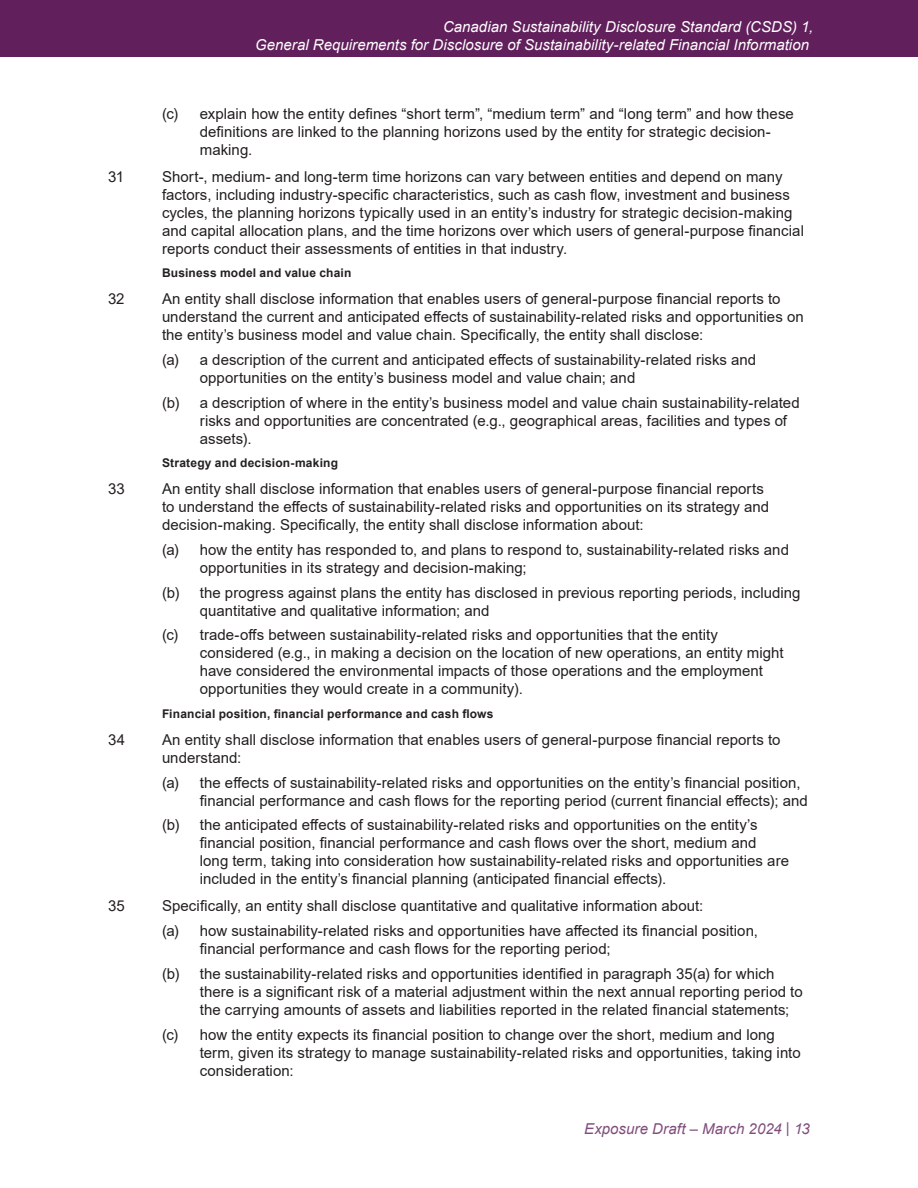
<style>
.page{position:relative;width:918px;height:1188px;background:#fff}
.page>*{position:absolute;margin:0;border:0;box-sizing:border-box;transform-origin:0 0}
.t1{font:15px/18px "Arial";letter-spacing:.005em;color:#231f20}
.t2{font:italic 15px/18px "Arial";letter-spacing:.005em;color:#fff;text-align:right}
.t3{font:italic 15px "Arial";letter-spacing:.005em;color:#804d7c}
.t4{font:700 12px "Arial";letter-spacing:.015em;color:#231f20}
</style>
<div class="page">
<div style="left:0;top:0;width:918px;height:57px;background:#611f5c"></div>
<p class="t2" style="left:255px;top:17px;width:560px">Canadian Sustainability Disclosure Standard (CSDS) 1,<br>General Requirements for Disclosure of Sustainability-related Financial Information</p>
<p class="t1" style="left:200px;top:105px;width:596px;text-indent:-38px">(c) explain how the entity defines “short term”, “medium term” and “long term” and how these definitions are linked to the planning horizons used by the entity for strategic decision&shy;making.</p>
<p class="t1" style="left:108px;top:168px;width:18px">31</p>
<p class="t1" style="left:162px;top:168px;width:644px">Short-, medium- and long-term time horizons can vary between entities and depend on many factors, including industry-specific characteristics, such as cash flow, investment and business cycles, the planning horizons typically used in an entity’s industry for strategic decision-making and capital allocation plans, and the time horizons over which users of general-purpose financial reports conduct their assessments of entities in that industry.</p>
<h4 class="t4" style="left:162px;top:265px;width:191px">Business model and value chain</h4>
<p class="t1" style="left:108px;top:290px;width:18px">32</p>
<p class="t1" style="left:162px;top:290px;width:643px">An entity shall disclose information that enables users of general-purpose financial reports to understand the current and anticipated effects of sustainability-related risks and opportunities on the entity’s business model and value chain. Specifically, the entity shall disclose:</p>
<p class="t1" style="left:200px;top:351px;width:558px;text-indent:-38px">(a) a description of the current and anticipated effects of sustainability-related risks and opportunities on the entity’s business model and value chain; and</p>
<p class="t1" style="left:200px;top:393px;width:601px;text-indent:-38px">(b) a description of where in the entity’s business model and value chain sustainability-related risks and opportunities are concentrated (e.g., geographical areas, facilities and types of assets).</p>
<h4 class="t4" style="left:162px;top:455px;width:178px">Strategy and decision-making</h4>
<p class="t1" style="left:108px;top:480px;width:18px">33</p>
<p class="t1" style="left:162px;top:480px;width:609px">An entity shall disclose information that enables users of general-purpose financial reports to understand the effects of sustainability-related risks and opportunities on its strategy and decision-making. Specifically, the entity shall disclose information about:</p>
<p class="t1" style="left:200px;top:541px;width:591px;text-indent:-38px">(a) how the entity has responded to, and plans to respond to, sustainability-related risks and opportunities in its strategy and decision-making;</p>
<p class="t1" style="left:200px;top:583px;width:602px;text-indent:-38px">(b) the progress against plans the entity has disclosed in previous reporting periods, including quantitative and qualitative information; and</p>
<p class="t1" style="left:200px;top:626px;width:585px;text-indent:-38px">(c) trade-offs between sustainability-related risks and opportunities that the entity considered (e.g., in making a decision on the location of new operations, an entity might have considered the environmental impacts of those operations and the employment opportunities they would create in a community).</p>
<h4 class="t4" style="left:162px;top:705px;width:333px">Financial position, financial performance and cash flows</h4>
<p class="t1" style="left:108px;top:731px;width:19px">34</p>
<p class="t1" style="left:162px;top:731px;width:620px">An entity shall disclose information that enables users of general-purpose financial reports to understand:</p>
<p class="t1" style="left:200px;top:773px;width:609px;text-indent:-38px">(a) the effects of sustainability-related risks and opportunities on the entity’s financial position, financial performance and cash flows for the reporting period (current financial effects); and</p>
<p class="t1" style="left:200px;top:816px;width:591px;text-indent:-38px">(b) the anticipated effects of sustainability-related risks and opportunities on the entity’s financial position, financial performance and cash flows over the short, medium and<br>long term, taking into consideration how sustainability-related risks and opportunities are included in the entity’s financial planning (anticipated financial effects).</p>
<p class="t1" style="left:108px;top:897px;width:18px">35</p>
<p class="t1" style="left:162px;top:897px;width:543px">Specifically, an entity shall disclose quantitative and qualitative information about:</p>
<p class="t1" style="left:200px;top:922px;width:560px;text-indent:-38px">(a) how sustainability-related risks and opportunities have affected its financial position, financial performance and cash flows for the reporting period;</p>
<p class="t1" style="left:200px;top:965px;width:604px;text-indent:-38px">(b) the sustainability-related risks and opportunities identified in paragraph 35(a) for which there is a significant risk of a material adjustment within the next annual reporting period to the carrying amounts of assets and liabilities reported in the related financial statements;</p>
<p class="t1" style="left:200px;top:1025px;width:602px;text-indent:-38px">(c) how the entity expects its financial position to change over the short, medium and long term, given its strategy to manage sustainability-related risks and opportunities, taking into consideration:</p>
<p class="t3" style="left:584px;top:1119px;width:227px">Exposure Draft – March 2024 | 13</p>
</div>
